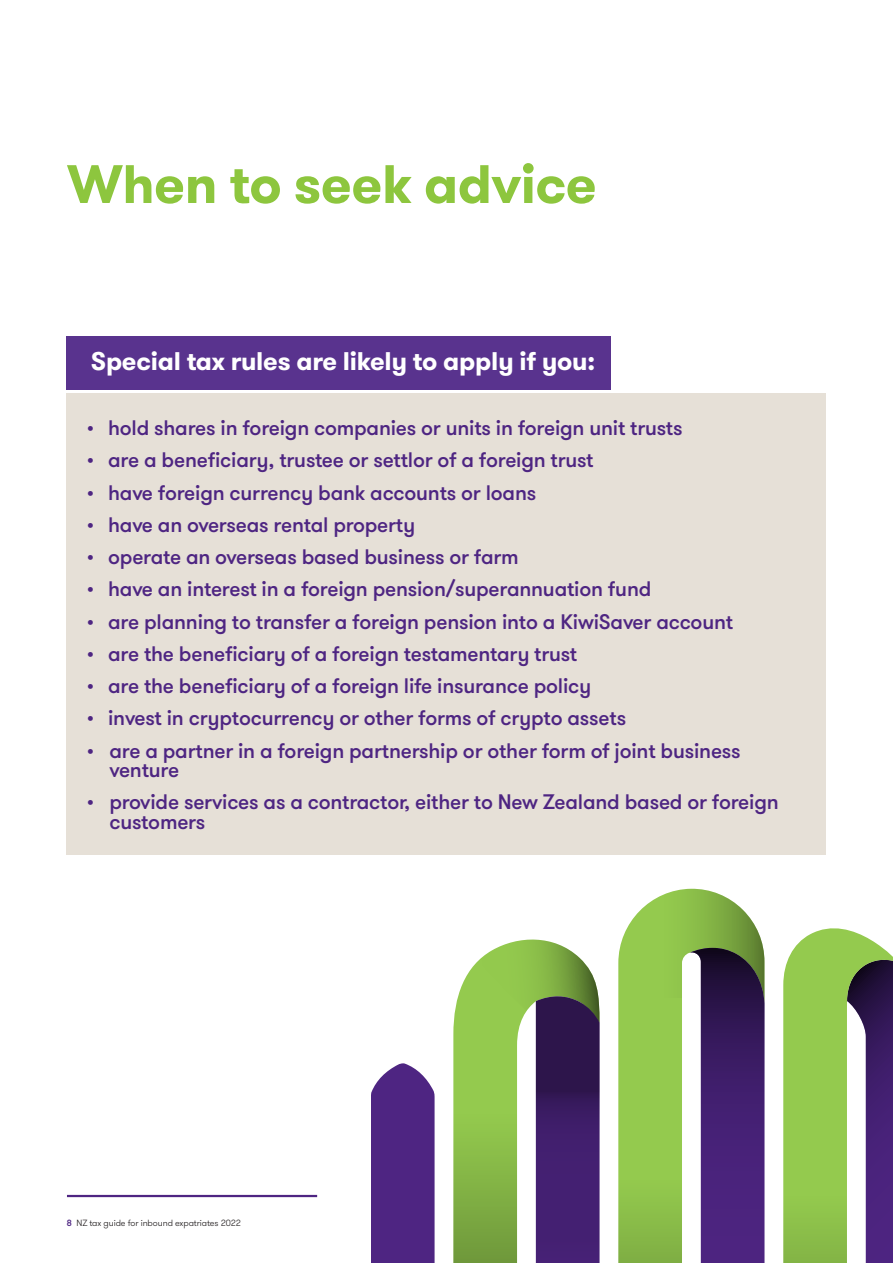
<style>
.page{position:relative;width:893px;height:1263px;background:#fff}
.page>*{position:absolute;margin:0;border:0;box-sizing:border-box;transform-origin:0 0}
._02_Headline_two_Bol{font:700 54px "GT Walsheim Pro";letter-spacing:-.01em;color:#8dc63e}
._02_Headline_two_Bol-2{font:700 25.5px "GT Walsheim Pro";letter-spacing:-.01em;color:#fff}
.t1{font:500 21px/19.5px "GT Walsheim Pro";letter-spacing:-.01em;color:#4e2582}
.t2{font:300 9px "GT Walsheim Pro";letter-spacing:-.01em;color:#231f20}
.s1{font-weight:500;color:#4e2582}
</style>
<div class="page">
<hr style="left:67px;top:1195px;width:250px;height:2px;background:#4e2582">
<div style="left:67px;top:393px;width:759px;height:462px;background:#e6e0d7"></div>
<div style="left:67px;top:336px;width:544px;height:53px;background:#59338e"></div>
<svg style="left:371px;top:889px;width:522px;height:374px"></svg>
<svg style="left:453px;top:939px;width:146px;height:324px;background:#7e8d6c"></svg>
<p class="_02_Headline_two_Bol" style="left:67px;top:149px;width:531px">When to seek advice</p>
<p class="_02_Headline_two_Bol-2" style="left:91px;top:344px;width:506px">Special tax rules are likely to apply if you:</p>
<p class="t1" style="left:87px;top:418px;width:597px">• hold shares in foreign companies or units in foreign unit trusts</p>
<p class="t1" style="left:87px;top:451px;width:508px">• are a beneficiary, trustee or settlor of a foreign trust</p>
<p class="t1" style="left:87px;top:483px;width:451px">• have foreign currency bank accounts or loans</p>
<p class="t1" style="left:87px;top:515px;width:330px">• have an overseas rental property</p>
<p class="t1" style="left:87px;top:547px;width:433px">• operate an overseas based business or farm</p>
<p class="t1" style="left:87px;top:580px;width:566px">• have an interest in a foreign pension/superannuation fund</p>
<p class="t1" style="left:87px;top:612px;width:648px">• are planning to transfer a foreign pension into a KiwiSaver account</p>
<p class="t1" style="left:87px;top:644px;width:492px">• are the beneficiary of a foreign testamentary trust</p>
<p class="t1" style="left:87px;top:676px;width:506px">• are the beneficiary of a foreign life insurance policy</p>
<p class="t1" style="left:87px;top:709px;width:541px">• invest in cryptocurrency or other forms of crypto assets</p>
<p class="t1" style="left:109px;top:741px;width:633px;text-indent:-23px">• are a partner in a foreign partnership or other form of joint business venture</p>
<p class="t1" style="left:109px;top:793px;width:671px;text-indent:-23px">• provide services as a contractor, either to New Zealand based or foreign customers</p>
<p class="t2" style="left:67px;top:1217px;width:175px"><span class="s1">8</span> NZ tax guide for inbound expatriates 2022</p>
</div>
